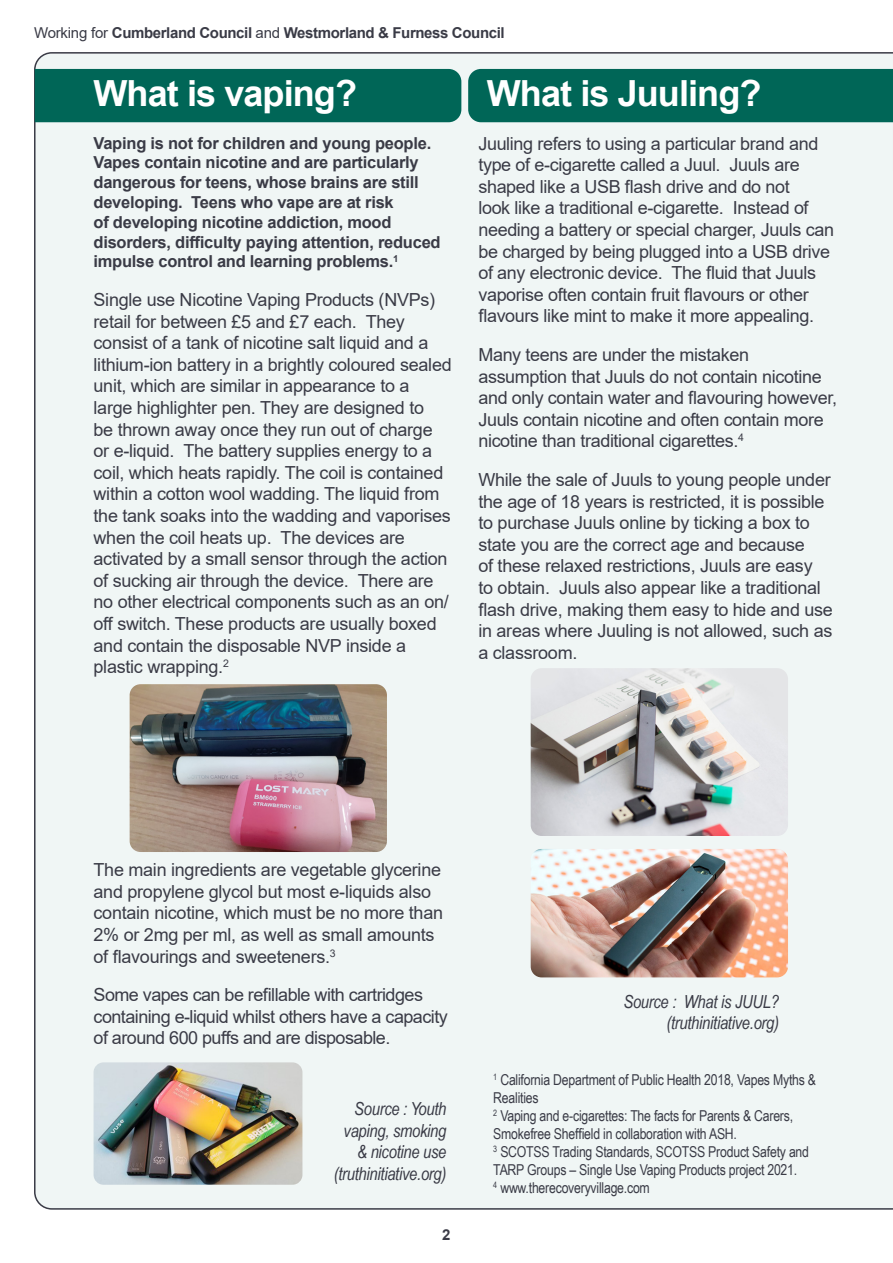
<style>
.page{position:relative;width:893px;height:1263px;background:#fff}
.page>*{position:absolute;margin:0;border:0;box-sizing:border-box;transform-origin:0 0}
.t1{font:700 36px "Arial";letter-spacing:-.025em;color:#fff}
.t2{font:18px/21.6px "Arial";letter-spacing:-.015em;color:#3a3b46}
.t3{font:italic 18px/21.6px "Arial Narrow";letter-spacing:-.015em;color:#3a3b46;text-align:right}
.t4{font:700 16.5px/19.8px "Arial";letter-spacing:-.015em;color:#3a3b46}
.t5{font:15px/18px "Arial Narrow";letter-spacing:-.015em;color:#3a3b46}
.t6{font:700 15px "Arial";letter-spacing:-.025em;color:#3a3b46}
.s1{font-weight:400}
</style>
<div class="page">
<div style="left:34px;top:52px;width:859px;height:1158px;background:#f0f6f5"></div>
<div style="left:35px;top:69px;width:426px;height:53px;background:#006657"></div>
<svg style="left:468px;top:69px;width:425px;height:102px"></svg>
<img style="left:130px;top:684px;width:257px;height:168px">
<img style="left:94px;top:1062px;width:208px;height:123px">
<img style="left:531px;top:668px;width:257px;height:168px">
<img style="left:531px;top:849px;width:257px;height:128px">
<p class="t6" style="left:34px;top:22px;width:472px"><span class="s1">Working for</span> Cumberland Council <span class="s1">and</span> Westmorland &amp; Furness Council</p>
<p class="t1" style="left:94px;top:68px;width:265px">What is vaping?</p>
<p class="t1" style="left:487px;top:68px;width:276px">What is Juuling?</p>
<p class="t4" style="left:94px;top:133px;width:349px">Vaping is not for children and young people.<br>Vapes contain nicotine and are particularly dangerous for teens, whose brains are still developing. Teens who vape are at risk<br>of developing nicotine addiction, mood disorders, difficulty paying attention, reduced impulse control and learning problems.<sup>1</sup></p>
<p class="t2" style="left:94px;top:289px;width:360px">Single use Nicotine Vaping Products (NVPs) retail for between £5 and £7 each. They consist of a tank of nicotine salt liquid and a lithium-ion battery in a brightly coloured sealed unit, which are similar in appearance to a large highlighter pen. They are designed to<br>be thrown away once they run out of charge or e-liquid. The battery supplies energy to a coil, which heats rapidly. The coil is contained within a cotton wool wadding. The liquid from the tank soaks into the wadding and vaporises when the coil heats up. The devices are activated by a small sensor through the action of sucking air through the device. There are no other electrical components such as an on/ off switch. These products are usually boxed and contain the disposable NVP inside a plastic wrapping.<sup>2</sup></p>
<p class="t2" style="left:478px;top:132px;width:357px">Juuling refers to using a particular brand and type of e-cigarette called a Juul. Juuls are shaped like a USB flash drive and do not<br>look like a traditional e-cigarette. Instead of needing a battery or special charger, Juuls can be charged by being plugged into a USB drive of any electronic device. The fluid that Juuls vaporise often contain fruit flavours or other flavours like mint to make it more appealing.</p>
<p class="t2" style="left:478px;top:344px;width:360px">Many teens are under the mistaken assumption that Juuls do not contain nicotine and only contain water and flavouring however, Juuls contain nicotine and often contain more nicotine than traditional cigarettes.<sup>4</sup></p>
<p class="t2" style="left:478px;top:469px;width:356px">While the sale of Juuls to young people under the age of 18 years is restricted, it is possible to purchase Juuls online by ticking a box to state you are the correct age and because<br>of these relaxed restrictions, Juuls are easy<br>to obtain. Juuls also appear like a traditional flash drive, making them easy to hide and use in areas where Juuling is not allowed, such as a classroom.</p>
<p class="t2" style="left:94px;top:859px;width:351px">The main ingredients are vegetable glycerine and propylene glycol but most e-liquids also contain nicotine, which must be no more than 2% or 2mg per ml, as well as small amounts of flavourings and sweeteners.<sup>3</sup></p>
<p class="t2" style="left:94px;top:984px;width:356px">Some vapes can be refillable with cartridges containing e-liquid whilst others have a capacity of around 600 puffs and are disposable.</p>
<p class="t3" style="left:334px;top:1097px;width:114px">Source : Youth vaping, smoking &amp; nicotine use (truthinitiative.org)</p>
<p class="t6" style="left:442px;top:1224px;width:10px">2</p>
<p class="t3" style="left:623px;top:990px;width:157px">Source : What is JUUL? (truthinitiative.org)</p>
<p class="t5" style="left:493px;top:1070px;width:324px"><sup>1</sup> California Department of Public Health 2018, Vapes Myths &amp;<br>Realities</p>
<p class="t5" style="left:493px;top:1106px;width:301px"><sup>2</sup> Vaping and e-cigarettes: The facts for Parents &amp; Carers,<br>Smokefree Sheffield in collaboration with ASH.</p>
<p class="t5" style="left:493px;top:1142px;width:317px"><sup>3</sup> SCOTSS Trading Standards, SCOTSS Product Safety and<br>TARP Groups – Single Use Vaping Products project 2021.</p>
<p class="t5" style="left:493px;top:1178px;width:158px"><sup>4</sup> www.therecoveryvillage.com</p>
</div>
